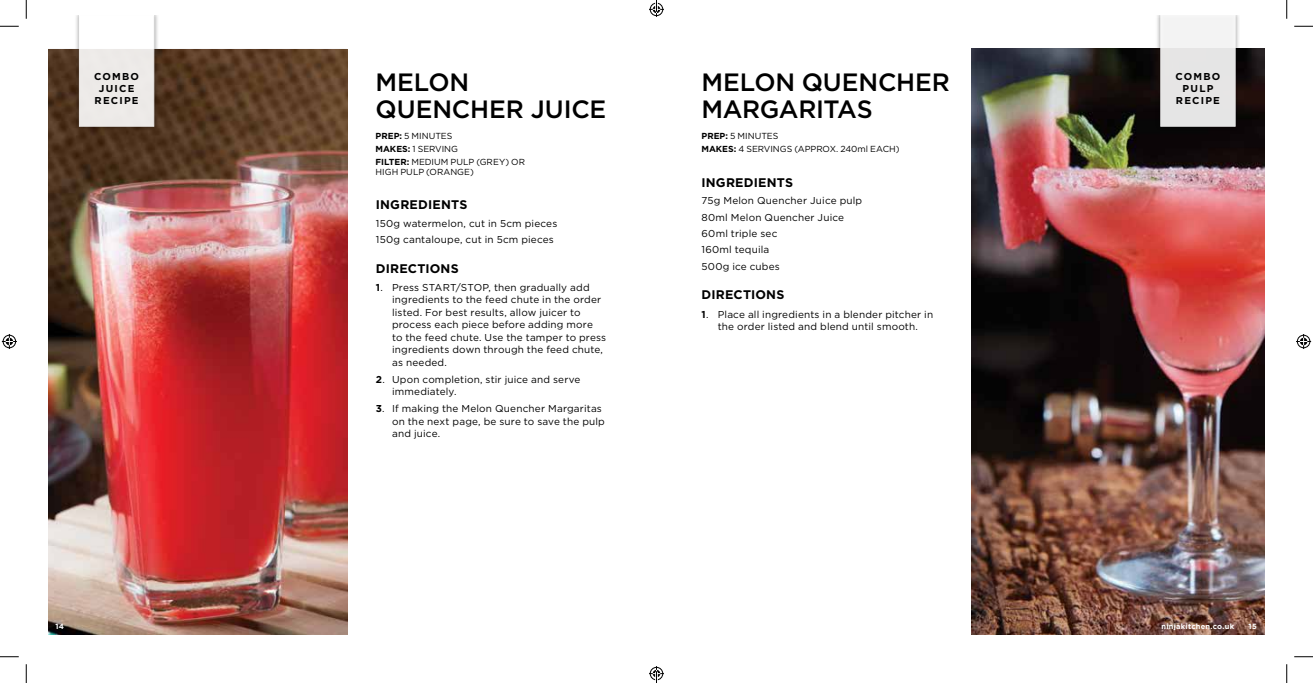
<style>
.page{position:relative;width:1313px;height:683px;background:#fff}
.page>*{position:absolute;margin:0;border:0;box-sizing:border-box;transform-origin:0 0}
.t1{font:500 25px/26.2px "Gotham";letter-spacing:-.005em;color:#000}
.t2{font:700 12.5px "Gotham";letter-spacing:.015em;color:#000}
.t3{font:10px/12.5px "Gotham";letter-spacing:.015em;color:#000}
.t4{font:700 10px/12px "Gotham";letter-spacing:.12em;color:#000;text-align:center}
.t5{font:8.75px/12.8px "Gotham";color:#000}
.t6{font:700 7.5px "Gotham";letter-spacing:.03em;color:#fff}
.s1{font-weight:700}
</style>
<div class="page">
<img style="left:49px;top:49px;width:298px;height:585px">
<img style="left:971px;top:49px;width:293px;height:585px">
<div style="left:74px;top:16px;width:85px;height:116px;background:#000;opacity:.5"></div>
<svg style="left:79px;top:16px;width:75px;height:110px"></svg>
<div style="left:1155px;top:16px;width:85px;height:116px;background:#000;opacity:.5"></div>
<svg style="left:1160px;top:16px;width:75px;height:110px"></svg>
<svg style="left:0;top:25px;width:19px;height:2px"></svg>
<svg style="left:1294px;top:25px;width:18px;height:2px"></svg>
<svg style="left:0;top:656px;width:19px;height:1px"></svg>
<svg style="left:1294px;top:656px;width:18px;height:1px"></svg>
<svg style="left:25px;top:0;width:2px;height:19px"></svg>
<svg style="left:25px;top:664px;width:2px;height:18px"></svg>
<svg style="left:1286px;top:0;width:1px;height:19px"></svg>
<svg style="left:1286px;top:664px;width:1px;height:18px"></svg>
<svg style="left:2px;top:334px;width:15px;height:15px"></svg>
<svg style="left:1296px;top:334px;width:15px;height:15px"></svg>
<svg style="left:649px;top:0;width:15px;height:17px"></svg>
<svg style="left:649px;top:666px;width:15px;height:16px"></svg>
<p class="t4" style="left:94px;top:70px;width:46px">COMBO<br>JUICE<br>RECIPE</p>
<p class="t4" style="left:1175px;top:70px;width:46px">COMBO<br>PULP<br>RECIPE</p>
<h1 class="t1" style="left:375px;top:69px;width:232px">MELON<br>QUENCHER JUICE</h1>
<p class="t5" style="left:375px;top:129px;width:151px"><span class="s1">PREP:</span> 5 MINUTES<br><span class="s1">MAKES:</span> 1 SERVING<br><span class="s1">FILTER:</span> MEDIUM PULP (GREY) OR</p>
<p class="t5" style="left:375px;top:165px;width:100px">HIGH PULP (ORANGE)</p>
<h1 class="t1" style="left:701px;top:69px;width:250px">MELON QUENCHER<br>MARGARITAS</h1>
<p class="t5" style="left:701px;top:129px;width:199px"><span class="s1">PREP:</span> 5 MINUTES<br><span class="s1">MAKES:</span> 4 SERVINGS (APPROX. 240ml EACH)</p>
<p class="t2" style="left:376px;top:196px;width:93px">INGREDIENTS</p>
<p class="t3" style="left:376px;top:215px;width:183px;line-height:16.4px">150g watermelon, cut in 5cm pieces<br>150g cantaloupe, cut in 5cm pieces</p>
<p class="t2" style="left:376px;top:260px;width:84px">DIRECTIONS</p>
<p class="t3" style="left:392px;top:281px;width:216px;text-indent:-16px"><span class="s1">1</span>. Press START/STOP, then gradually add ingredients to the feed chute in the order listed. For best results, allow juicer to process each piece before adding more<br>to the feed chute. Use the tamper to press ingredients down through the feed chute, as needed.</p>
<p class="t3" style="left:392px;top:373px;width:190px;text-indent:-16px"><span class="s1">2</span>. Upon completion, stir juice and serve immediately.</p>
<p class="t3" style="left:392px;top:402px;width:214px;text-indent:-16px"><span class="s1">3</span>. If making the Melon Quencher Margaritas on the next page, be sure to save the pulp and juice.</p>
<p class="t2" style="left:701px;top:174px;width:93px">INGREDIENTS</p>
<p class="t3" style="left:701px;top:192px;width:162px;line-height:16.4px">75g Melon Quencher Juice pulp<br>80ml Melon Quencher Juice<br>60ml triple sec<br>160ml tequila<br>500g ice cubes</p>
<p class="t2" style="left:701px;top:286px;width:84px">DIRECTIONS</p>
<p class="t3" style="left:701px;top:307px;width:233px;text-align:center"><span class="s1">1</span>. Place all ingredients in a blender pitcher in the order listed and blend until smooth.</p>
<p class="t6" style="left:56px;top:621px;width:10px">14</p>
<p class="t6" style="left:1161px;top:621px;width:74px">ninjakitchen.co.uk</p>
<p class="t6" style="left:1248px;top:621px;width:10px">15</p>
</div>
